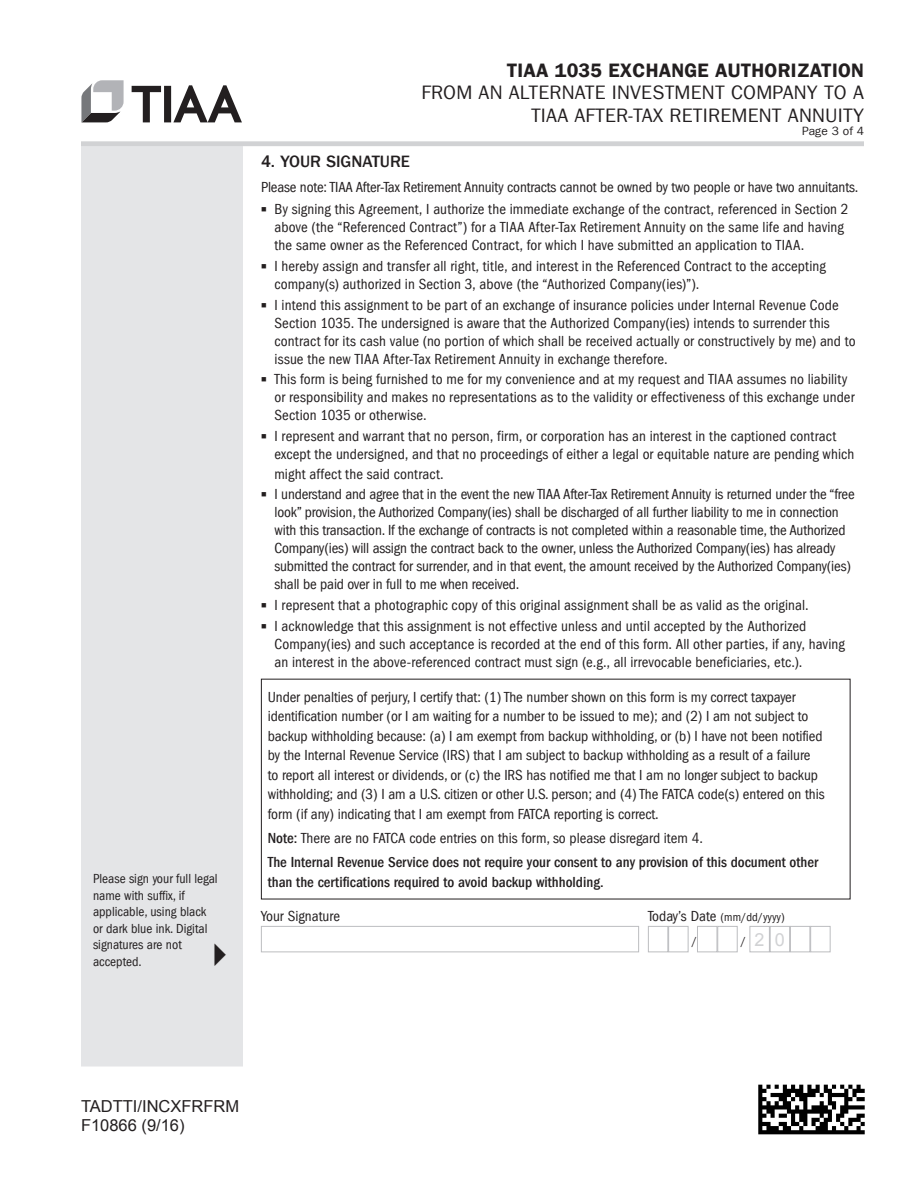
<style>
.page{position:relative;width:918px;height:1188px;background:#fff}
.page>*{position:absolute;margin:0;border:0;box-sizing:border-box;transform-origin:0 0}
.t1{font:19.5px/22.5px "Franklin Gothic LT Com";letter-spacing:.01em;color:#231f20;text-align:right}
.t2{font:19.5px "Franklin Gothic LT Com Dm";letter-spacing:.01em;color:#231f20}
.t3{font:18px "Arial";color:#d1d2d4}
.t4{font:16.5px/19.5px "Arial";color:#231f20}
.Head_B__11_13{font:500 16.5px "Franklin Gothic LT Com";color:#231f20}
.Body__10_13{font:condensed 15px/18px "Franklin Gothic LT Com";color:#231f20}
.t5{font:500 condensed 15px/24.3px "Franklin Gothic LT Com";color:#231f20}
.Box_Label__10_15{font:condensed 15px "Franklin Gothic LT Com";color:#231f20}
.Sidebar_Body__9_11{font:condensed 13.5px/16.5px "Franklin Gothic LT Com";color:#231f20}
.Box_Label__10_15-2{font:condensed 12px "Franklin Gothic LT Com";color:#231f20}
.t6{font:12px "Franklin Gothic LT Com";letter-spacing:.01em;color:#231f20}
.Box_Leading__8_21__S{font:condensed 12px "Franklin Gothic LT Com";color:#231f20}
.s1{font-weight:400}
.s2{font-size:15px}
</style>
<div class="page">
<svg style="left:132px;top:85px;width:110px;height:37px"></svg>
<svg style="left:81px;top:80px;width:43px;height:43px"></svg>
<div style="left:81px;top:146px;width:162px;height:920px;background:#e4e5e7"></div>
<hr style="left:81px;top:142px;width:162px;height:4px;background:#d1d2d4">
<hr style="left:243px;top:142px;width:621px;height:4px;background:#d1d2d4">
<div style="left:261px;top:926px;width:378px;height:26px;border:1px solid #bcbdc0"></div>
<div style="left:648px;top:926px;width:20px;height:26px;border:1px solid #bcbdc0"></div>
<div style="left:668px;top:926px;width:20px;height:26px;border:1px solid #bcbdc0"></div>
<div style="left:697px;top:926px;width:20px;height:26px;border:1px solid #bcbdc0"></div>
<div style="left:717px;top:926px;width:21px;height:26px;border:1px solid #bcbdc0"></div>
<div style="left:750px;top:926px;width:20px;height:26px;border:1px solid #bcbdc0"></div>
<div style="left:770px;top:926px;width:20px;height:26px;border:1px solid #bcbdc0"></div>
<div style="left:790px;top:926px;width:20px;height:26px;border:1px solid #bcbdc0"></div>
<div style="left:810px;top:926px;width:21px;height:26px;border:1px solid #bcbdc0"></div>
<img style="left:758px;top:1084px;width:107px;height:51px">
<svg style="left:214px;top:943px;width:12px;height:23px"></svg>
<p class="Sidebar_Body__9_11" style="left:93px;top:871px;width:126px">Please sign your full legal name with suffix, if applicable, using black or dark blue ink. Digital signatures are not accepted.</p>
<h1 class="t2" style="left:507px;top:58px;width:359px">TIAA 1035 EXCHANGE AUTHORIZATION</h1>
<h1 class="t1" style="left:422px;top:81px;width:444px">FROM AN ALTERNATE INVESTMENT COMPANY TO A<br>TIAA AFTER-TAX RETIREMENT ANNUITY</h1>
<p class="t6" style="left:802px;top:124px;width:63px">Page 3 of 4</p>
<p class="Head_B__11_13" style="left:261px;top:152px;width:151px">4. YOUR SIGNATURE</p>
<p class="Body__10_13" style="left:261px;top:178px;width:599px">Please note: TIAA After-Tax Retirement Annuity contracts cannot be owned by two people or have two annuitants.</p>
<p class="Body__10_13" style="left:274px;top:201px;width:576px">By signing this Agreement, I authorize the immediate exchange of the contract, referenced in Section 2 above (the “Referenced Contract”) for a TIAA After-Tax Retirement Annuity on the same life and having the same owner as the Referenced Contract, for which I have submitted an application to TIAA.</p>
<p class="Body__10_13" style="left:274px;top:257px;width:553px">I hereby assign and transfer all right, title, and interest in the Referenced Contract to the accepting company(s) authorized in Section 3, above (the “Authorized Company(ies)”).</p>
<p class="Body__10_13" style="left:274px;top:296px;width:583px">I intend this assignment to be part of an exchange of insurance policies under Internal Revenue Code Section 1035. The undersigned is aware that the Authorized Company(ies) intends to surrender this contract for its cash value (no portion of which shall be received actually or constructively by me) and to issue the new TIAA After-Tax Retirement Annuity in exchange therefore.</p>
<p class="Body__10_13" style="left:274px;top:371px;width:582px">This form is being furnished to me for my convenience and at my request and TIAA assumes no liability or responsibility and makes no representations as to the validity or effectiveness of this exchange under<br>Section 1035 or otherwise.</p>
<p class="Body__10_13" style="left:274px;top:427px;width:581px">I represent and warrant that no person, firm, or corporation has an interest in the captioned contract except the undersigned, and that no proceedings of either a legal or equitable nature are pending which</p>
<p class="Body__10_13" style="left:274px;top:465px;width:171px">might affect the said contract.</p>
<p class="Body__10_13" style="left:274px;top:486px;width:582px">I understand and agree that in the event the new TIAA After-Tax Retirement Annuity is returned under the “free look” provision, the Authorized Company(ies) shall be discharged of all further liability to me in connection with this transaction. If the exchange of contracts is not completed within a reasonable time, the Authorized Company(ies) will assign the contract back to the owner, unless the Authorized Company(ies) has already submitted the contract for surrender, and in that event, the amount received by the Authorized Company(ies) shall be paid over in full to me when received.</p>
<p class="Body__10_13" style="left:274px;top:596px;width:536px">I represent that a photographic copy of this original assignment shall be as valid as the original.</p>
<p class="Body__10_13" style="left:274px;top:617px;width:572px">I acknowledge that this assignment is not effective unless and until accepted by the Authorized<br>Company(ies) and such acceptance is recorded at the end of this form. All other parties, if any, having an interest in the above-referenced contract must sign (e.g., all irrevocable beneficiaries, etc.).</p>
<p class="Body__10_13" style="left:268px;top:687px;width:558px;line-height:19.5px">Under penalties of perjury, I certify that: (1) The number shown on this form is my correct taxpayer identification number (or I am waiting for a number to be issued to me); and (2) I am not subject to backup withholding because: (a) I am exempt from backup withholding, or (b) I have not been notified by the Internal Revenue Service (IRS) that I am subject to backup withholding as a result of a failure to report all interest or dividends, or (c) the IRS has notified me that I am no longer subject to backup withholding; and (3) I am a U.S. citizen or other U.S. person; and (4) The FATCA code(s) entered on this form (if any) indicating that I am exempt from FATCA reporting is correct.</p>
<p class="t5" style="left:268px;top:826px;width:552px">Note: <span class="s1">There are no FATCA code entries on this form, so please disregard item 4.<br></span>The Internal Revenue Service does not require your consent to any provision of this document other</p>
<p class="t5" style="left:268px;top:870px;width:338px">than the certifications required to avoid backup withholding.</p>
<p class="Box_Label__10_15" style="left:261px;top:907px;width:80px">Your Signature</p>
<p class="Box_Label__10_15-2" style="left:648px;top:910px;width:138px"><span class="s2">Today’s Date</span> (mm/dd/yyyy)</p>
<p class="Box_Leading__8_21__S" style="left:692px;top:934px;width:7px">/</p>
<p class="Box_Leading__8_21__S" style="left:741px;top:934px;width:7px">/</p>
<p class="t3" style="left:755px;top:928px;width:12px">2</p>
<p class="t3" style="left:775px;top:928px;width:12px">0</p>
<p class="t4" style="left:81px;top:1097px;width:160px">TADTTI/INCXFRFRM<br>F10866 (9/16)</p>
</div>
